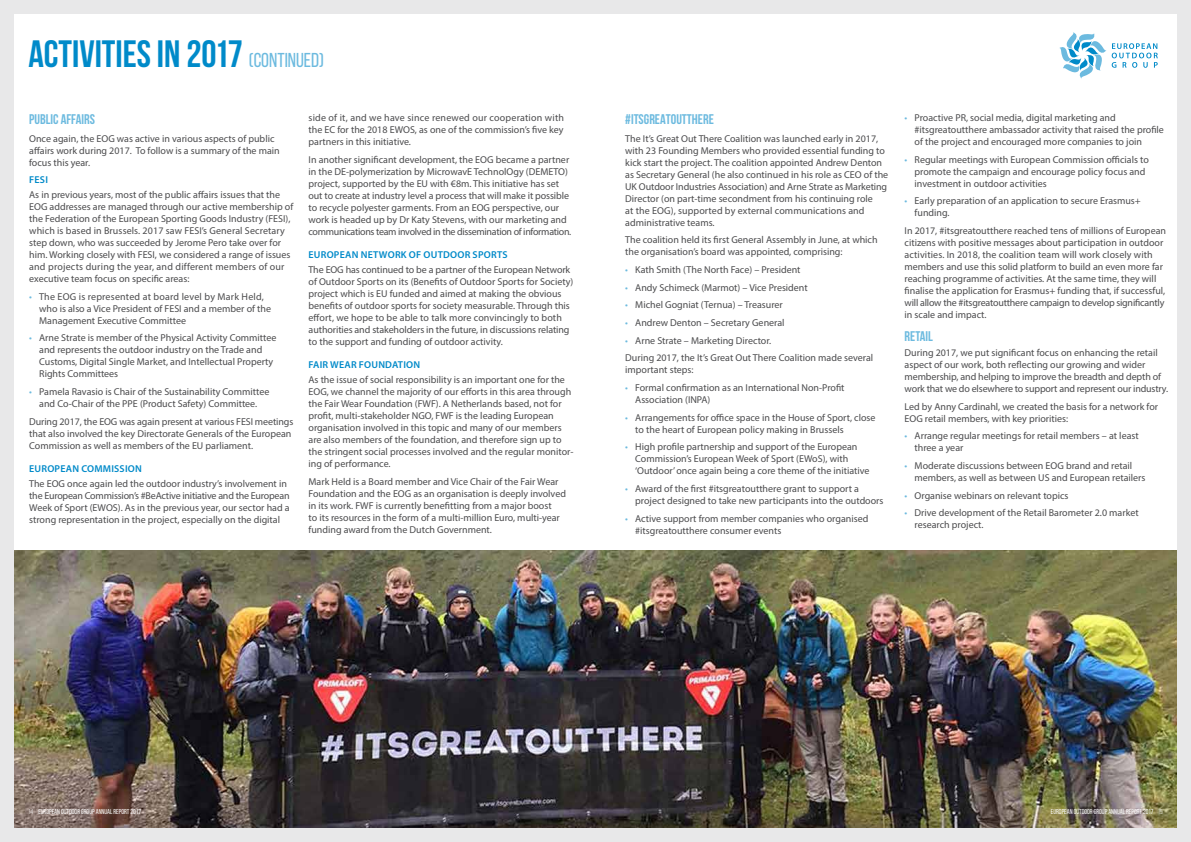
<style>
.page{position:relative;width:1191px;height:842px;background:#e8e8e9}
.page>*{position:absolute;margin:0;border:0;box-sizing:border-box;transform-origin:0 0}
.t1{font:700 38.1px "Bebas Neue";color:#008ac9}
.t2{font:700 14px "Bebas Neue";color:#6cbadf}
.t3{font:10px/12px "Myriad Pro";color:#4b4b4d}
.t4{font:600 10px "Myriad Pro";letter-spacing:.02em;color:#008ac9}
.t5{font:7px "Bebas Neue";color:#fff}
.s1{font-weight:400;font-size:20.1px;color:#6cbadf}
.s2{color:#6cbadf}
.s3{font-style:inherit}
</style>
<div class="page">
<div style="left:14px;top:14px;width:1162px;height:814px;background:#fff"></div>
<svg style="left:1059px;top:32px;width:98px;height:47px"></svg>
<img style="left:14px;top:550px;width:1162px;height:278px">
<h1 class="t1" style="left:28px;top:33px;width:297px">ACTIVITIES IN 2017 <span class="s1">(CONTINUED)</span></h1>
<h2 class="t2" style="left:29px;top:111px;width:67px">PUBLIC AFFAIRS</h2>
<p class="t3" style="left:29px;top:132px;width:252px">Once again, the EOG was active in various aspects of public affairs work during 2017. To follow is a summary of the main focus this year.</p>
<p class="t4" style="left:29px;top:174px;width:20px">FESI</p>
<p class="t3" style="left:29px;top:189px;width:266px">As in previous years, most of the public affairs issues that the EOG addresses are managed through our active membership of the Federation of the European Sporting Goods Industry (FESI), which is based in Brussels. 2017 saw FESI’s General Secretary step down, who was succeeded by Jerome Pero take over for him. Working closely with FESI, we considered a range of issues and projects during the year, and different members of our executive team focus on specific areas:</p>
<p class="t3" style="left:39px;top:290px;width:233px;text-indent:-10px"><span class="s2">•</span> The EOG is represented at board level by Mark Held, who is also a Vice President of FESI and a member of the<br>Management Executive Committee</p>
<p class="t3" style="left:39px;top:332px;width:239px;text-indent:-10px"><span class="s2">•</span> Arne Strate is member of the Physical Activity Committee and represents the outdoor industry on the Trade and Customs, Digital Single Market, and Intellectual Property Rights Committees</p>
<p class="t3" style="left:29px;top:386px;width:242px;text-align:center"><span class="s2">•</span> Pamela Ravasio is Chair of the Sustainability Committee and Co-Chair of the PPE (Product Safety) Committee.</p>
<p class="t3" style="left:29px;top:415px;width:266px">During 2017, the EOG was again present at various FESI meetings that also involved the key Directorate Generals of the European<br>Commission as well as members of the EU parliament.</p>
<p class="t4" style="left:29px;top:462px;width:114px">EUROPEAN COMMISSION</p>
<p class="t3" style="left:29px;top:477px;width:262px">The EOG once again led the outdoor industry’s involvement in the European Commission’s #BeActive initiative and the European Week of Sport (EWOS). As in the previous year, our sector had a strong representation in the project, especially on the digital</p>
<p class="t3" style="left:308px;top:111px;width:257px;text-align:justify">side of it, and we have since renewed our cooperation with the EC for the 2018 EWOS, as one of the commission’s five key partners in this initiative.</p>
<p class="t3" style="left:308px;top:153px;width:264px">In another significant development, the EOG became a partner in the DE-polymerization by MicrowavE TechnolOgy (DEMETO) project, supported by the EU with €8m. This initiative has set out to create at industry level a process that will make it possible to recycle polyester garments. From an EOG perspective, our work is headed up by Dr Katy Stevens, with our marketing and communications team involved in the dissemination of information.</p>
<p class="t4" style="left:309px;top:248px;width:200px">EUROPEAN NETWORK OF OUTDOOR SPORTS</p>
<p class="t3" style="left:308px;top:263px;width:266px">The EOG has continued to be a partner of the European Network of Outdoor Sports on its (Benefits of Outdoor Sports for Society) project which is EU funded and aimed at making the obvious benefits of outdoor sports for society measurable. Through this effort, we hope to be able to talk more convincingly to both authorities and stakeholders in the future, in discussions relating to the support and funding of outdoor activity.</p>
<p class="t4" style="left:309px;top:358px;width:113px">FAIR WEAR FOUNDATION</p>
<p class="t3" style="left:308px;top:373px;width:266px">As the issue of social responsibility is an important one for the EOG, we channel the majority of our efforts in this area through the Fair Wear Foundation (FWF). A Netherlands based, not for profit, multi-stakeholder NGO, FWF is the leading European organisation involved in this topic and many of our members are also members of the foundation, and therefore sign up to the stringent social processes involved and the regular monitor&shy;ing of performance.</p>
<p class="t3" style="left:308px;top:475px;width:259px">Mark Held is a Board member and Vice Chair of the Fair Wear Foundation and the EOG as an organisation is deeply involved in its work. FWF is currently benefitting from a major boost<br>to its resources in the form of a multi-million Euro, multi-year funding award from the Dutch Government.</p>
<h2 class="t2" style="left:625px;top:111px;width:90px">#ITSGREATOUTTHERE</h2>
<p class="t3" style="left:625px;top:132px;width:264px">The It’s Great Out There Coalition was launched early in 2017, with 23 Founding Members who provided essential funding to kick start the project. The coalition appointed Andrew Denton as Secretary General (he also continued in his role as CEO of the UK Outdoor Industries Association) and Arne Strate as Marketing Director (on part-time secondment from his continuing role<br>at the EOG), supported by external communications and administrative teams.</p>
<p class="t3" style="left:625px;top:234px;width:254px">The coalition held its first General Assembly in June, at which the organisation’s board was appointed, comprising:</p>
<p class="t3" style="left:625px;top:263px;width:177px"><span class="s2">•</span> Kath Smith (The North Face) – President</p>
<p class="t3" style="left:625px;top:281px;width:184px"><span class="s2">•</span> Andy Schimeck (Marmot) – Vice President</p>
<p class="t3" style="left:625px;top:299px;width:159px"><span class="s2">•</span> Michel Gogniat (Ternua) – Treasurer</p>
<p class="t3" style="left:625px;top:316px;width:161px"><span class="s2">•</span> Andrew Denton – Secretary General</p>
<p class="t3" style="left:625px;top:331px;width:249px;line-height:17.7px"><span class="s2">•</span> Arne Strate – Marketing Director.<br>During 2017, the It’s Great Out There Coalition made several</p>
<p class="t3" style="left:625px;top:364px;width:70px">important steps:</p>
<p class="t3" style="left:635px;top:381px;width:211px;text-indent:-10px"><span class="s2">•</span> Formal confirmation as an International Non-Profit<br>Association (INPA)</p>
<p class="t3" style="left:635px;top:411px;width:242px;text-indent:-10px"><span class="s2">•</span> Arrangements for office space in the House of Sport, close to the heart of European policy making in Brussels</p>
<p class="t3" style="left:635px;top:441px;width:236px;text-indent:-10px"><span class="s2">•</span> High profile partnership and support of the European<br>Commission’s European Week of Sport (EWoS), with ‘Outdoor’ once again being a core theme of the initiative</p>
<p class="t3" style="left:635px;top:482px;width:250px;text-indent:-10px"><span class="s2">•</span> Award of the first #itsgreatoutthere grant to support a project designed to take new participants into the outdoors</p>
<p class="t3" style="left:635px;top:512px;width:235px;text-indent:-10px"><span class="s2">•</span> Active support from member companies who organised #itsgreatoutthere consumer events</p>
<p class="t3" style="left:914px;top:111px;width:251px;text-indent:-10px"><span class="s2">•</span> Proactive PR, social media, digital marketing and #itsgreatoutthere ambassador activity that raised the profile of the project and encouraged more companies to join</p>
<p class="t3" style="left:914px;top:153px;width:236px;text-indent:-10px"><span class="s2">•</span> Regular meetings with European Commission officials to promote the campaign and encourage policy focus and investment in outdoor activities</p>
<p class="t3" style="left:914px;top:195px;width:228px;text-indent:-10px"><span class="s2">•</span> Early preparation of an application to secure Erasmus+ funding.</p>
<p class="t3" style="left:904px;top:224px;width:263px">In 2017, #itsgreatoutthere reached tens of millions of European citizens with positive messages about participation in outdoor activities. In 2018, the coalition team will work closely with members and use this solid platform to build an even more far reaching programme of activities. At the same time, they will finalise the application for Erasmus+ funding that, if successful, will allow the #itsgreatoutthere campaign to develop significantly in scale and impact.</p>
<h2 class="t2" style="left:904px;top:329px;width:30px">RETAIL</h2>
<p class="t3" style="left:904px;top:347px;width:265px">During 2017, we put significant focus on enhancing the retail aspect of our work, both reflecting our growing and wider membership, and helping to improve the breadth and depth of work that we do elsewhere to support and represent our industry.</p>
<p class="t3" style="left:904px;top:400px;width:255px">Led by Anny Cardinahl, we created the basis for a network for<br>EOG retail members, with key priorities:</p>
<p class="t3" style="left:914px;top:430px;width:226px;text-indent:-10px"><span class="s2">•</span> Arrange regular meetings for retail members – at least three a year</p>
<p class="t3" style="left:914px;top:460px;width:232px;text-indent:-10px"><span class="s2">•</span> Moderate discussions between EOG brand and retail members, as well as between US and European retailers</p>
<p class="t3" style="left:904px;top:489px;width:165px"><span class="s2">•</span> Organise webinars on relevant topics</p>
<p class="t3" style="left:914px;top:507px;width:226px;text-indent:-10px"><span class="s2">•</span> Drive development of the Retail Barometer 2.0 market research project.</p>
<p class="t5" style="left:28px;top:807px;width:114px"><span class="s3">14</span> EUROPEAN OUTDOOR GROUP ANNUAL REPORT 2017</p>
<p class="t5" style="left:1051px;top:807px;width:113px">EUROPEAN OUTDOOR GROUP ANNUAL REPORT 2017 <span class="s3">15</span></p>
</div>
